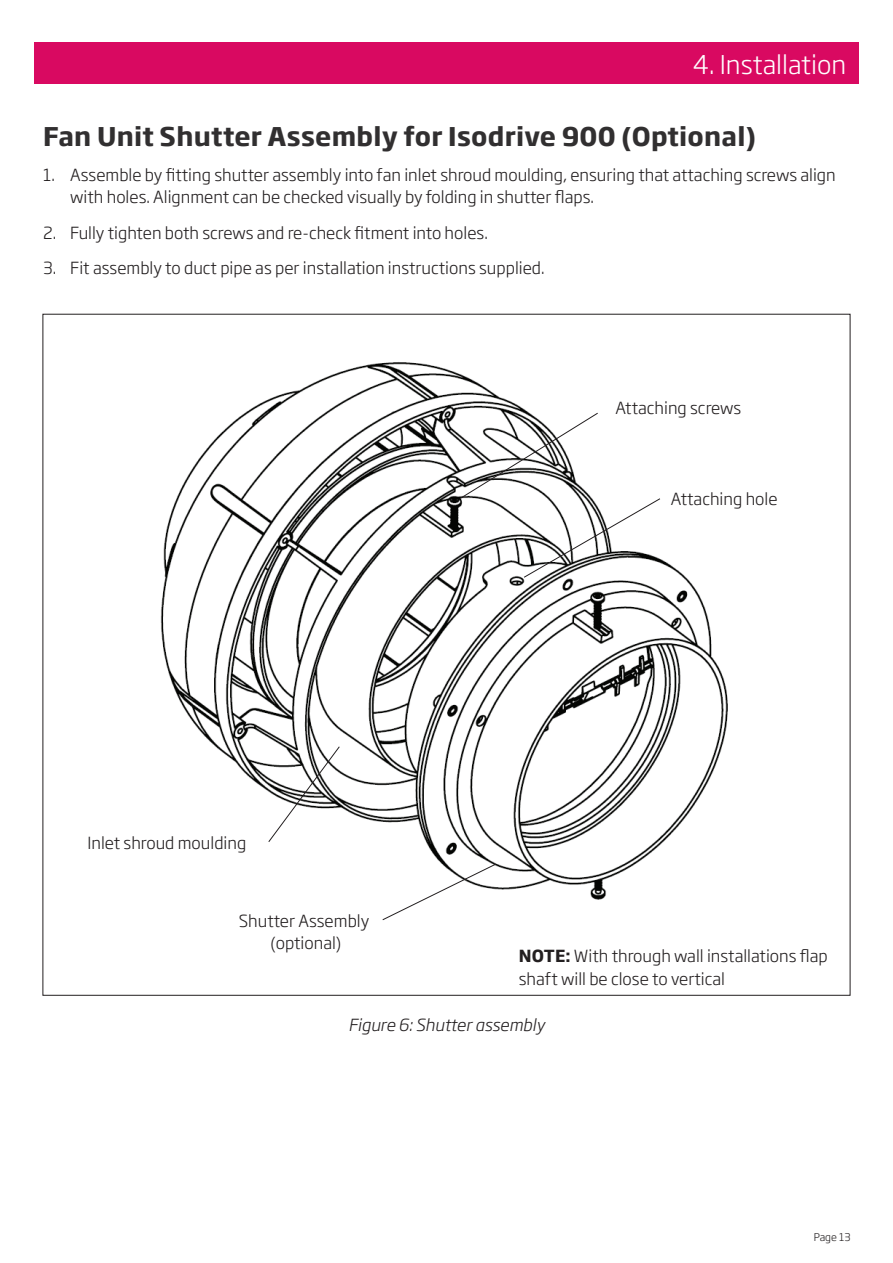
<style>
.page{position:relative;width:893px;height:1263px;background:#fff}
.page>*{position:absolute;margin:0;border:0;box-sizing:border-box;transform-origin:0 0}
.t1{font:700 25.5px "Soho Gothic Std";letter-spacing:.01em;color:#312f30}
.t2{font:300 25.5px "Soho Gothic Std";color:#fff}
.t3{font:300 16.5px/22.5px "Soho Gothic Std";color:#231f20}
.t4{font:italic 300 16.5px "Soho Gothic Std";color:#231f20}
.t5{font:300 10.5px "Soho Gothic Std";color:#231f20}
.s1{font-weight:700}
</style>
<div class="page">
<div style="left:34px;top:43px;width:825px;height:41px;background:#d90961"></div>
<img style="left:160px;top:362px;width:568px;height:538px">
<svg style="left:459px;top:412px;width:202px;height:166px"></svg>
<svg style="left:382px;top:863px;width:115px;height:57px"></svg>
<svg style="left:268px;top:746px;width:72px;height:97px"></svg>
<h1 class="t2" style="left:693px;top:48px;width:155px">4. Installation</h1>
<h1 class="t1" style="left:43px;top:119px;width:714px">Fan Unit Shutter Assembly for Isodrive 900 (Optional)</h1>
<p class="t3" style="left:70px;top:164px;width:767px;text-indent:-27px">1. Assemble by fitting shutter assembly into fan inlet shroud moulding, ensuring that attaching screws align with holes. Alignment can be checked visually by folding in shutter flaps.</p>
<p class="t3" style="left:43px;top:222px;width:446px">2. Fully tighten both screws and re-check fitment into holes.</p>
<p class="t3" style="left:43px;top:257px;width:503px">3. Fit assembly to duct pipe as per installation instructions supplied.</p>
<p class="t3" style="left:615px;top:397px;width:128px">Attaching screws</p>
<p class="t3" style="left:88px;top:831px;width:160px">Inlet shroud moulding</p>
<p class="t3" style="left:671px;top:488px;width:108px">Attaching hole</p>
<p class="t3" style="left:239px;top:909px;width:132px;text-align:center">Shutter Assembly (optional)</p>
<p class="t3" style="left:519px;top:945px;width:310px"><span class="s1">NOTE:</span> With through wall installations flap shaft will be close to vertical</p>
<p class="t4" style="left:348px;top:1015px;width:198px">Figure 6: Shutter assembly</p>
<p class="t5" style="left:814px;top:1231px;width:38px">Page 13</p>
</div>
